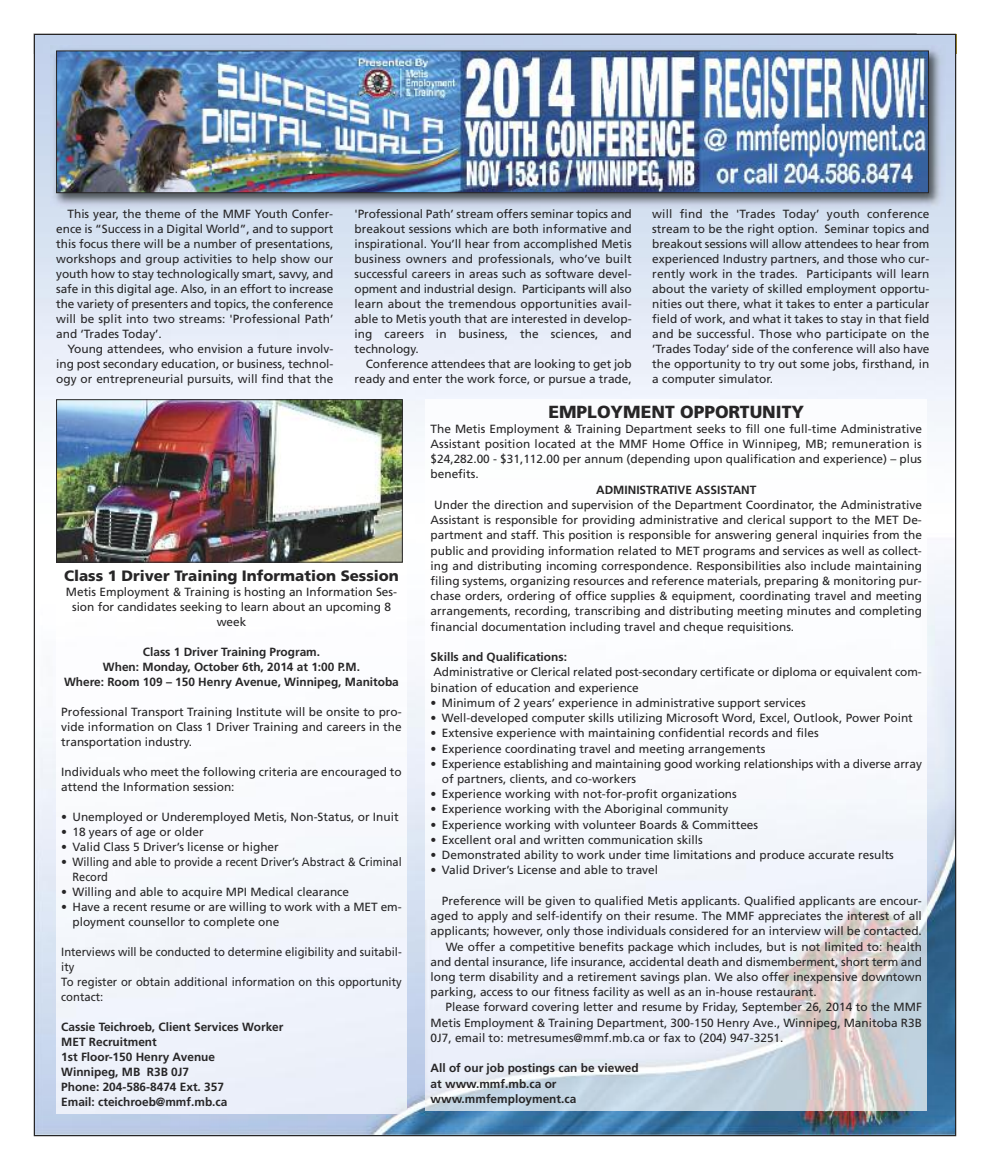
<style>
.page{position:relative;width:990px;height:1170px;background:#fff}
.page>*{position:absolute;margin:0;border:0;box-sizing:border-box;transform-origin:0 0}
.t1{font:900 17.5px "Frutiger";color:#272627}
.t2{font:900 15px "Frutiger";color:#272627}
.t3{font:11.88px/15px "Frutiger";color:#272627}
.t4{font:700 11.88px/15px "Frutiger";color:#272627}
.t5{font:11.88px/15px "Frutiger";color:#272627;scale:.95 1}
.s1{font-weight:700}
</style>
<div class="page">
<img style="left:36px;top:36px;width:918px;height:1098px">
<img style="left:50px;top:45px;width:895px;height:164px">
<img style="left:58px;top:53px;width:869px;height:138px">
<div style="left:56px;top:51px;width:873px;height:142px;border:1px solid #272627"></div>
<img style="left:56px;top:557px;width:351px;height:556px">
<img style="left:426px;top:399px;width:501px;height:711px">
<img style="left:58px;top:401px;width:343px;height:159px">
<div style="left:56px;top:399px;width:347px;height:163px;border:1px solid #272627"></div>
<p class="t3" style="left:68px;top:207px;width:267px">This year, the theme of the MMF Youth Confer-</p>
<p class="t3" style="left:56px;top:222px;width:279px">ence is “Success in a Digital World”, and to support</p>
<p class="t3" style="left:56px;top:237px;width:279px">this focus there will be a number of presentations,</p>
<p class="t3" style="left:56px;top:252px;width:279px">workshops and group activities to help show our</p>
<p class="t3" style="left:56px;top:267px;width:279px">youth how to stay technologically smart, savvy, and</p>
<p class="t3" style="left:56px;top:282px;width:279px">safe in this digital age. Also, in an effort to increase</p>
<p class="t3" style="left:56px;top:297px;width:279px">the variety of presenters and topics, the conference</p>
<p class="t3" style="left:56px;top:312px;width:279px">will be split into two streams: 'Professional Path’</p>
<p class="t3" style="left:56px;top:327px;width:107px">and ‘Trades Today’.</p>
<p class="t3" style="left:67px;top:342px;width:267px">Young attendees, who envision a future involv-</p>
<p class="t3" style="left:56px;top:357px;width:279px">ing post secondary education, or business, technol-</p>
<p class="t3" style="left:56px;top:372px;width:279px">ogy or entrepreneurial pursuits, will find that the</p>
<p class="t3" style="left:355px;top:207px;width:279px">'Professional Path’ stream offers seminar topics and</p>
<p class="t3" style="left:355px;top:222px;width:279px">breakout sessions which are both informative and</p>
<p class="t3" style="left:355px;top:237px;width:279px">inspirational. You’ll hear from accomplished Metis</p>
<p class="t3" style="left:355px;top:252px;width:279px">business owners and professionals, who’ve built</p>
<p class="t3" style="left:355px;top:267px;width:279px">successful careers in areas such as software devel-</p>
<p class="t3" style="left:355px;top:282px;width:279px">opment and industrial design. Participants will also</p>
<p class="t3" style="left:355px;top:297px;width:279px">learn about the tremendous opportunities avail-</p>
<p class="t3" style="left:355px;top:312px;width:279px">able to Metis youth that are interested in develop-</p>
<p class="t3" style="left:355px;top:327px;width:279px">ing careers in business, the sciences, and</p>
<p class="t3" style="left:355px;top:342px;width:66px">technology.</p>
<p class="t3" style="left:366px;top:357px;width:267px">Conference attendees that are looking to get job</p>
<p class="t3" style="left:355px;top:372px;width:279px">ready and enter the work force, or pursue a trade,</p>
<p class="t3" style="left:652px;top:207px;width:279px;text-align:justify">will find the 'Trades Today’ youth conference stream to be the right option. Seminar topics and breakout sessions will allow attendees to hear from experienced Industry partners, and those who cur&shy;rently work in the trades. Participants will learn about the variety of skilled employment opportu&shy;nities out there, what it takes to enter a particular field of work, and what it takes to stay in that field and be successful. Those who participate on the ’Trades Today’ side of the conference will also have the opportunity to try out some jobs, firsthand, in a computer simulator.</p>
<p class="t1" style="left:548px;top:404px;width:257px">EMPLOYMENT OPPORTUNITY</p>
<p class="t3" style="left:431px;top:422px;width:493px">The Metis Employment &amp; Training Department seeks to fill one full-time Administrative</p>
<p class="t3" style="left:431px;top:437px;width:493px">Assistant position located at the MMF Home Office in Winnipeg, MB; remuneration is</p>
<p class="t3" style="left:431px;top:452px;width:493px">$24,282.00 - $31,112.00 per annum (depending upon qualification and experience) – plus</p>
<p class="t3" style="left:431px;top:468px;width:50px">benefits.</p>
<p class="t4" style="left:596px;top:483px;width:162px">ADMINISTRATIVE ASSISTANT</p>
<p class="t3" style="left:434px;top:498px;width:489px">Under the direction and supervision of the Department Coordinator, the Administrative</p>
<p class="t3" style="left:431px;top:513px;width:493px">Assistant is responsible for providing administrative and clerical support to the MET De-</p>
<p class="t3" style="left:431px;top:529px;width:493px">partment and staff. This position is responsible for answering general inquiries from the</p>
<p class="t3" style="left:431px;top:544px;width:493px">public and providing information related to MET programs and services as well as collect-</p>
<p class="t3" style="left:431px;top:559px;width:493px">ing and distributing incoming correspondence. Responsibilities also include maintaining</p>
<p class="t3" style="left:431px;top:574px;width:493px">filing systems, organizing resources and reference materials, preparing &amp; monitoring pur-</p>
<p class="t3" style="left:431px;top:590px;width:493px">chase orders, ordering of office supplies &amp; equipment, coordinating travel and meeting</p>
<p class="t3" style="left:431px;top:605px;width:493px">arrangements, recording, transcribing and distributing meeting minutes and completing</p>
<p class="t3" style="left:431px;top:620px;width:365px">financial documentation including travel and cheque requisitions.</p>
<p class="t3" style="left:431px;top:650px;width:493px"><span class="s1">Skills and Qualifications:<br></span>Administrative or Clerical related post-secondary certificate or diploma or equivalent com&shy;bination of education and experience</p>
<p class="t3" style="left:431px;top:696px;width:377px">• Minimum of 2 years’ experience in administrative support services</p>
<p class="t3" style="left:431px;top:711px;width:484px">• Well-developed computer skills utilizing Microsoft Word, Excel, Outlook, Power Point</p>
<p class="t3" style="left:431px;top:727px;width:390px">• Extensive experience with maintaining confidential records and files</p>
<p class="t3" style="left:431px;top:742px;width:336px">• Experience coordinating travel and meeting arrangements</p>
<p class="t3" style="left:442px;top:757px;width:482px;text-indent:-11px">• Experience establishing and maintaining good working relationships with a diverse array of partners, clients, and co-workers</p>
<p class="t3" style="left:431px;top:788px;width:308px">• Experience working with not-for-profit organizations</p>
<p class="t3" style="left:431px;top:803px;width:299px">• Experience working with the Aboriginal community</p>
<p class="t3" style="left:431px;top:818px;width:329px">• Experience working with volunteer Boards &amp; Committees</p>
<p class="t3" style="left:431px;top:833px;width:274px">• Excellent oral and written communication skills</p>
<p class="t3" style="left:431px;top:848px;width:465px">• Demonstrated ability to work under time limitations and produce accurate results</p>
<p class="t3" style="left:431px;top:864px;width:229px">• Valid Driver’s License and able to travel</p>
<p class="t3" style="left:442px;top:894px;width:481px">Preference will be given to qualified Metis applicants. Qualified applicants are encour-</p>
<p class="t3" style="left:431px;top:909px;width:493px">aged to apply and self-identify on their resume. The MMF appreciates the interest of all</p>
<p class="t3" style="left:431px;top:925px;width:493px">applicants; however, only those individuals considered for an interview will be contacted.</p>
<p class="t3" style="left:446px;top:940px;width:478px">We offer a competitive benefits package which includes, but is not limited to: health</p>
<p class="t3" style="left:431px;top:955px;width:493px">and dental insurance, life insurance, accidental death and dismemberment, short term and</p>
<p class="t3" style="left:431px;top:970px;width:493px">long term disability and a retirement savings plan. We also offer inexpensive downtown</p>
<p class="t3" style="left:431px;top:986px;width:388px">parking, access to our fitness facility as well as an in-house restaurant.</p>
<p class="t3" style="left:446px;top:1001px;width:478px">Please forward covering letter and resume by Friday, September 26, 2014 to the MMF</p>
<p class="t3" style="left:431px;top:1016px;width:493px">Metis Employment &amp; Training Department, 300-150 Henry Ave., Winnipeg, Manitoba R3B</p>
<p class="t3" style="left:431px;top:1031px;width:354px">0J7, email to: metresumes@mmf.mb.ca or fax to (204) 947-3251.</p>
<p class="t4" style="left:431px;top:1062px;width:210px">All of our job postings can be viewed at www.mmf.mb.ca or www.mmfemployment.ca</p>
<p class="t2" style="left:64px;top:569px;width:336px">Class 1 Driver Training Information Session</p>
<p class="t3" style="left:66px;top:585px;width:333px;text-align:center">Metis Employment &amp; Training is hosting an Information Ses&shy;sion for candidates seeking to learn about an upcoming 8 week</p>
<p class="t4" style="left:64px;top:645px;width:336px;text-align:center">Class 1 Driver Training Program.<br>When: Monday, October 6th, 2014 at 1:00 P.M.<br>Where: Room 109 – 150 Henry Avenue, Winnipeg, Manitoba</p>
<p class="t3" style="left:61px;top:705px;width:342px;text-align:justify">Professional Transport Training Institute will be onsite to pro&shy;vide information on Class 1 Driver Training and careers in the transportation industry.</p>
<p class="t3" style="left:61px;top:765px;width:342px">Individuals who meet the following criteria are encouraged to attend the Information session:</p>
<p class="t3" style="left:61px;top:810px;width:339px">• Unemployed or Underemployed Metis, Non-Status, or Inuit</p>
<p class="t3" style="left:61px;top:825px;width:144px">• 18 years of age or older</p>
<p class="t3" style="left:61px;top:840px;width:219px">• Valid Class 5 Driver’s license or higher</p>
<p class="t3" style="left:73px;top:855px;width:331px;text-indent:-11px">• Willing and able to provide a recent Driver’s Abstract &amp; Criminal<br>Record</p>
<p class="t3" style="left:61px;top:885px;width:289px">• Willing and able to acquire MPI Medical clearance</p>
<p class="t3" style="left:72px;top:900px;width:331px;text-indent:-11px">• Have a recent resume or are willing to work with a MET em&shy;ployment counsellor to complete one</p>
<p class="t5" style="left:61px;top:945px;width:360px">Interviews will be conducted to determine eligibility and suitabil&shy;ity<br>To register or obtain additional information on this opportunity contact:</p>
<p class="t4" style="left:61px;top:1020px;width:224px">Cassie Teichroeb, Client Services Worker<br>MET Recruitment<br>1st Floor-150 Henry Avenue<br>Winnipeg, MB R3B 0J7<br>Phone: 204-586-8474 Ext. 357<br>Email: cteichroeb@mmf.mb.ca</p>
</div>
